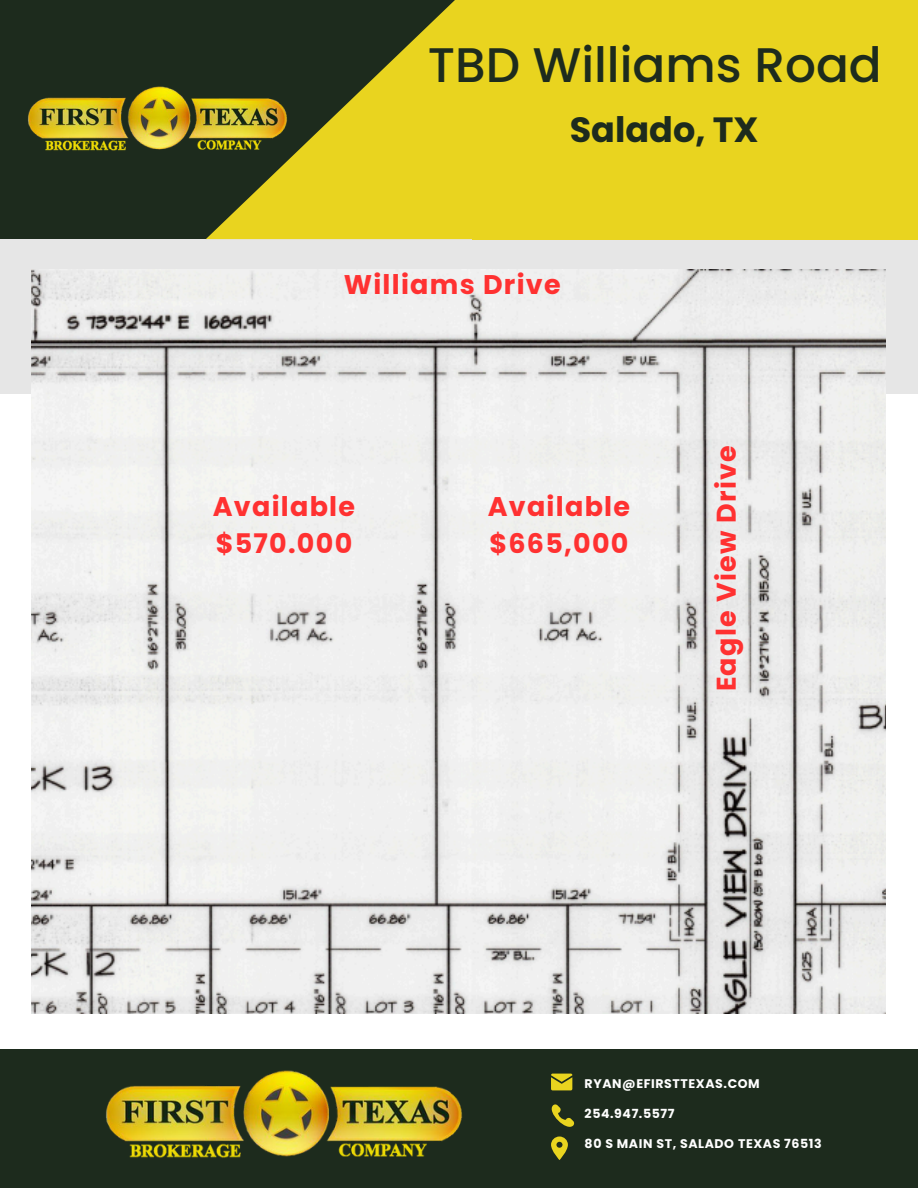
<style>
.page{position:relative;width:918px;height:1188px;background:#fff}
.page>*{position:absolute;margin:0;border:0;box-sizing:border-box;transform-origin:0 0}
.t1{font:500 48.6px "Poppins";color:#1d2b1d}
.t2{font:700 35.1px "Poppins";color:#1d2b1d}
.t3{font:700 27px/37.2px "Poppins";letter-spacing:.045em;color:#ff3131}
.t4{font:700 12.6px "Poppins";letter-spacing:.045em;color:#fff}
</style>
<div class="page">
<div style="left:0;top:0;width:918px;height:239px;background:#1d2b1d"></div>
<div style="left:0;top:239px;width:918px;height:154px;background:#e6e6e6"></div>
<svg style="left:206px;top:0;width:266px;height:239px;fill:#e9d41f"></svg>
<div style="left:472px;top:0;width:446px;height:239px;background:#e9d41f"></div>
<div style="left:0;top:1049px;width:918px;height:139px;background:#1d2b1d"></div>
<svg style="left:551px;top:1137px;width:17px;height:23px"></svg>
<svg style="left:551px;top:1074px;width:21px;height:16px"></svg>
<svg style="left:551px;top:1104px;width:23px;height:23px"></svg>
<img style="left:28px;top:65px;width:277px;height:99px">
<img style="left:106px;top:1070px;width:357px;height:88px">
<img style="left:32px;top:270px;width:854px;height:744px">
<h3 class="t1" style="left:428px;top:31px;width:456px">TBD Williams Road</h3>
<p class="t2" style="left:570px;top:105px;width:190px">Salado, TX</p>
<p class="t3" style="left:344px;top:266px;width:219px">Williams Drive</p>
<h3 class="t3" style="left:213px;top:488px;width:144px">Available $570.000</h3>
<h3 class="t3" style="left:488px;top:488px;width:144px">Available $665,000</h3>
<p class="t3" style="left:708px;top:691px;width:248px;rotate:-90deg">Eagle View Drive</p>
<p class="t4" style="left:585px;top:1074px;width:177px">RYAN@EFIRSTTEXAS.COM</p>
<p class="t4" style="left:585px;top:1105px;width:91px">254.947.5577</p>
<h3 class="t4" style="left:585px;top:1135px;width:239px">80 S MAIN ST, SALADO TEXAS 76513</h3>
</div>
